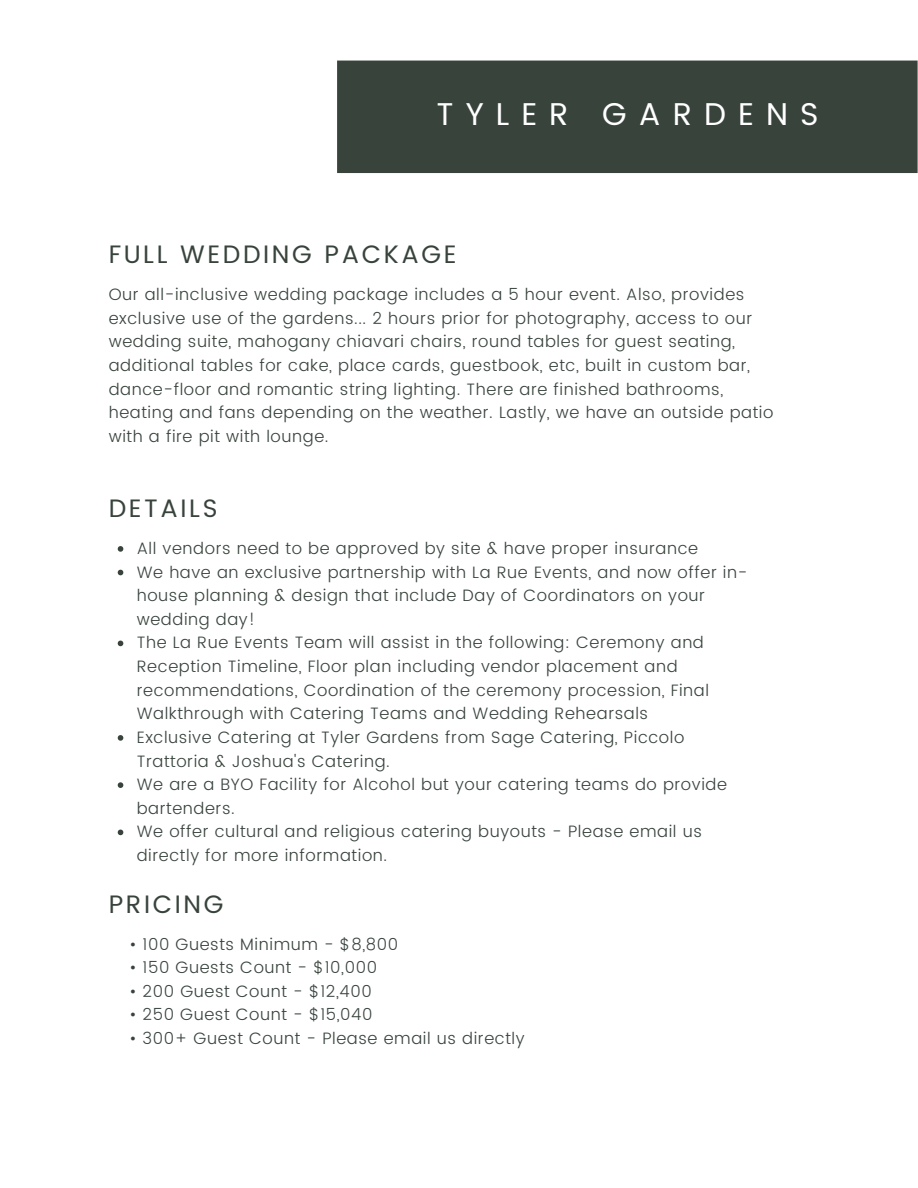
<style>
.page{position:relative;width:918px;height:1188px;background:#fff}
.page>*{position:absolute;margin:0;border:0;box-sizing:border-box;transform-origin:0 0}
.t1{font:31.5px "Poppins";letter-spacing:.385em;color:#fff}
.t2{font:25.2px "Poppins";letter-spacing:.105em;color:#38433c}
.t3{font:300 16.5px/23.7px "Poppins";letter-spacing:.035em;color:#38433c}
</style>
<div class="page">
<div style="left:337px;top:61px;width:581px;height:112px;background:#38433c"></div>
<svg style="left:118px;top:546px;width:5px;height:6px"></svg>
<svg style="left:118px;top:570px;width:5px;height:5px"></svg>
<svg style="left:118px;top:641px;width:5px;height:5px"></svg>
<svg style="left:118px;top:735px;width:5px;height:6px"></svg>
<svg style="left:118px;top:782px;width:5px;height:6px"></svg>
<svg style="left:118px;top:830px;width:5px;height:5px"></svg>
<h1 class="t1" style="left:436px;top:96px;width:384px">TYLER GARDENS</h1>
<h2 class="t2" style="left:109px;top:239px;width:349px">FULL WEDDING PACKAGE</h2>
<p class="t3" style="left:109px;top:283px;width:666px">Our all-inclusive wedding package includes a 5 hour event. Also, provides exclusive use of the gardens... 2 hours prior for photography, access to our wedding suite, mahogany chiavari chairs, round tables for guest seating, additional tables for cake, place cards, guestbook, etc, built in custom bar, dance-floor and romantic string lighting. There are finished bathrooms, heating and fans depending on the weather. Lastly, we have an outside patio with a fire pit with lounge.</p>
<h2 class="t2" style="left:109px;top:494px;width:110px">DETAILS</h2>
<p class="t3" style="left:137px;top:536px;width:612px">All vendors need to be approved by site &amp; have proper insurance<br>We have an exclusive partnership with La Rue Events, and now offer in&shy;house planning &amp; design that include Day of Coordinators on your wedding day!<br>The La Rue Events Team will assist in the following: Ceremony and Reception Timeline, Floor plan including vendor placement and recommendations, Coordination of the ceremony procession, Final Walkthrough with Catering Teams and Wedding Rehearsals<br>Exclusive Catering at Tyler Gardens from Sage Catering, Piccolo Trattoria &amp; Joshua's Catering.<br>We are a BYO Facility for Alcohol but your catering teams do provide bartenders.<br>We offer cultural and religious catering buyouts - Please email us directly for more information.</p>
<h2 class="t2" style="left:109px;top:889px;width:116px">PRICING</h2>
<p class="t3" style="left:129px;top:932px;width:270px">• 100 Guests Minimum - $8,800</p>
<p class="t3" style="left:129px;top:956px;width:249px">• 150 Guests Count - $10,000</p>
<p class="t3" style="left:129px;top:979px;width:244px">• 200 Guest Count - $12,400</p>
<p class="t3" style="left:129px;top:1003px;width:245px">• 250 Guest Count - $15,040</p>
<p class="t3" style="left:129px;top:1027px;width:397px">• 300+ Guest Count - Please email us directly</p>
</div>
